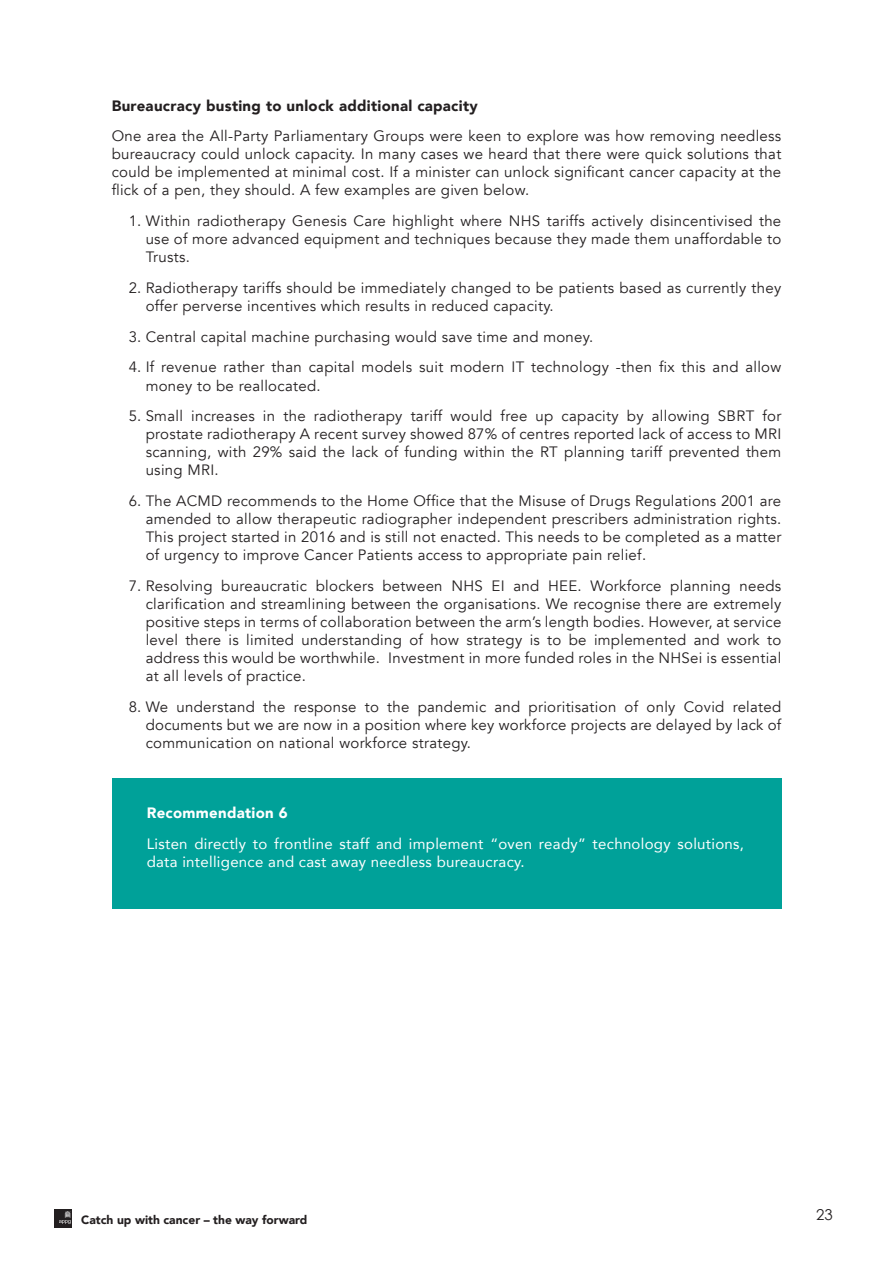
<style>
.page{position:relative;width:893px;height:1263px;background:#fff}
.page>*{position:absolute;margin:0;border:0;box-sizing:border-box;transform-origin:0 0}
.t1{font:15px/18px "Avenir";letter-spacing:.02em;color:#231f20;text-align:justify}
.t2{font:15px/18px "Avenir";letter-spacing:.02em;color:#fff}
.t3{font:900 15px "Avenir";letter-spacing:.02em;color:#231f20}
.t4{font:900 15px "Avenir";letter-spacing:.02em;color:#fff}
.t5{font:15px "Century Gothic";color:#231f20}
.t6{font:900 12px "Avenir";color:#231f20}
</style>
<div class="page">
<div style="left:54px;top:1210px;width:18px;height:18px;background:#231f20"></div>
<svg style="left:59px;top:1211px;width:12px;height:13px"></svg>
<div style="left:112px;top:778px;width:669px;height:130px;background:#00a199"></div>
<p class="t3" style="left:112px;top:93px;width:368px">Bureaucracy busting to unlock additional capacity</p>
<p class="t1" style="left:112px;top:128px;width:671px">One area the All-Party Parliamentary Groups were keen to explore was how removing needless bureaucracy could unlock capacity. In many cases we heard that there were quick solutions that could be implemented at minimal cost. If a minister can unlock significant cancer capacity at the flick of a pen, they should. A few examples are given below.</p>
<p class="t1" style="left:146px;top:212px;width:637px;text-indent:-17px">1. Within radiotherapy Genesis Care highlight where NHS tariffs actively disincentivised the use of more advanced equipment and techniques because they made them unaffordable to Trusts.</p>
<p class="t1" style="left:146px;top:279px;width:637px;text-indent:-17px">2. Radiotherapy tariffs should be immediately changed to be patients based as currently they offer perverse incentives which results in reduced capacity.</p>
<p class="t1" style="left:129px;top:328px;width:466px">3. Central capital machine purchasing would save time and money.</p>
<p class="t1" style="left:146px;top:359px;width:637px;text-indent:-17px">4. If revenue rather than capital models suit modern IT technology -then fix this and allow money to be reallocated.</p>
<p class="t1" style="left:146px;top:407px;width:637px;text-indent:-17px">5. Small increases in the radiotherapy tariff would free up capacity by allowing SBRT for prostate radiotherapy A recent survey showed 87% of centres reported lack of access to MRI scanning, with 29% said the lack of funding within the RT planning tariff prevented them using MRI.</p>
<p class="t1" style="left:146px;top:492px;width:637px;text-indent:-17px">6. The ACMD recommends to the Home Office that the Misuse of Drugs Regulations 2001 are amended to allow therapeutic radiographer independent prescribers administration rights.<br>This project started in 2016 and is still not enacted. This needs to be completed as a matter of urgency to improve Cancer Patients access to appropriate pain relief.</p>
<p class="t1" style="left:146px;top:577px;width:637px;text-indent:-17px">7. Resolving bureaucratic blockers between NHS EI and HEE. Workforce planning needs clarification and streamlining between the organisations. We recognise there are extremely positive steps in terms of collaboration between the arm’s length bodies. However, at service level there is limited understanding of how strategy is to be implemented and work to address this would be worthwhile. Investment in more funded roles in the NHSei is essential at all levels of practice.</p>
<p class="t1" style="left:146px;top:698px;width:637px;text-indent:-17px">8. We understand the response to the pandemic and prioritisation of only Covid related documents but we are now in a position where key workforce projects are delayed by lack of communication on national workforce strategy.</p>
<p class="t4" style="left:147px;top:800px;width:143px">Recommendation 6</p>
<p class="t2" style="left:147px;top:834px;width:599px">Listen directly to frontline staff and implement “oven ready” technology solutions, data intelligence and cast away needless bureaucracy.</p>
<p class="t6" style="left:81px;top:1209px;width:228px">Catch up with cancer – the way forward</p>
<p class="t5" style="left:816px;top:1204px;width:18px">23</p>
</div>
